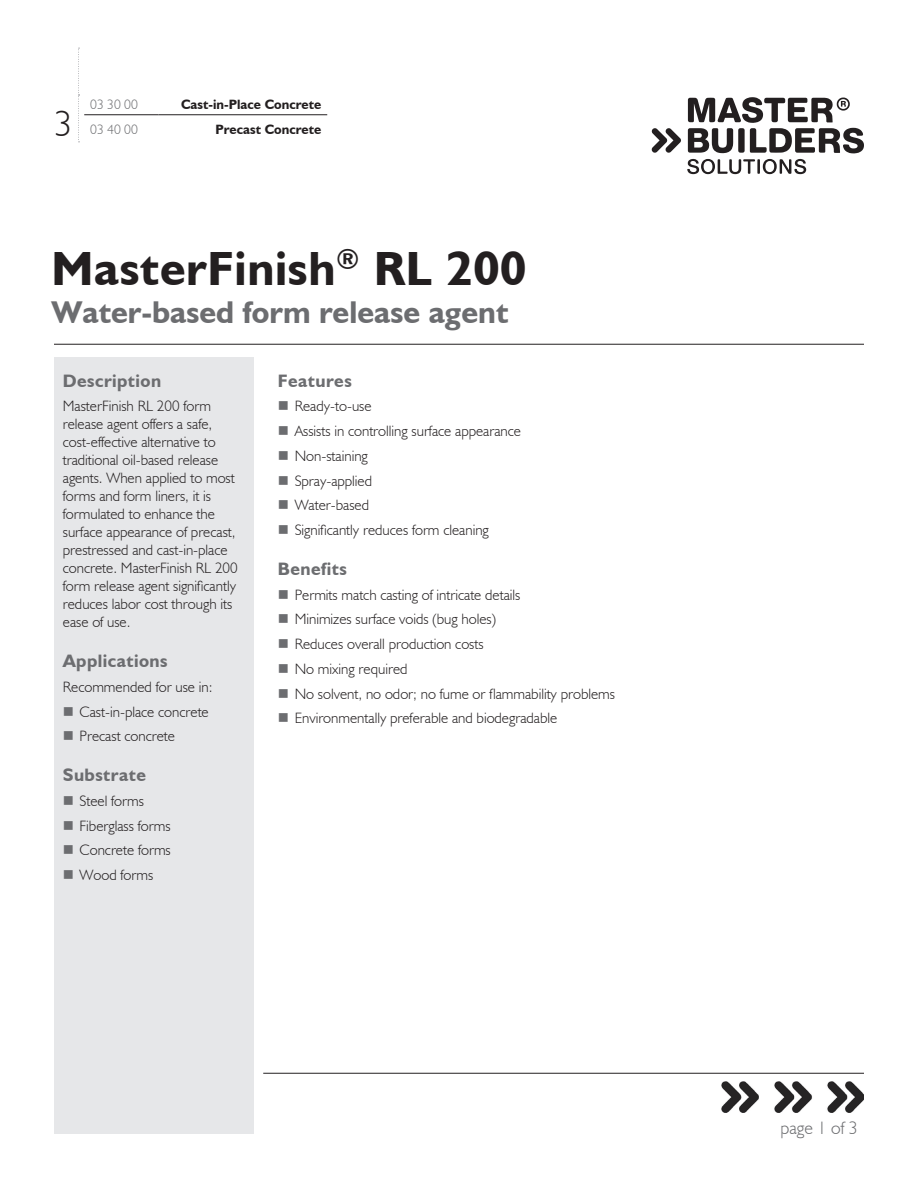
<style>
.page{position:relative;width:918px;height:1188px;background:#fff}
.page>*{position:absolute;margin:0;border:0;box-sizing:border-box;transform-origin:0 0}
.Product_Name{font:700 48px "Humanist 521 BT";letter-spacing:.015em;color:#231f20}
.Large_Numbers_-_Left{font:300 36px "Humanist 521 BT";color:#231f20}
.Gray_Descriptor_Subh{font:700 31.5px "Humanist 521 BT";color:#6c6d70}
.Section_Header{font:700 18px "Humanist 521 BT";letter-spacing:.025em;color:#6c6d70}
.Page_x_of_x{font:300 18px "Humanist 521 BT";color:#6c6d70}
.Pg__1_Left_Column_Bo{font:300 15px/18px "Humanist 521 BT";color:#231f20}
.Body{font:300 15px "Humanist 521 BT";color:#231f20}
.Bold_Description_-_R{font:700 13.5px "Humanist 521 BT";color:#231f20}
.Middle_Numbers_-_Gra{font:300 13.5px "Humanist 521 BT";color:#6c6d70}
</style>
<div class="page">
<hr style="left:54px;top:344px;width:810px;height:1px;background:#231f20">
<div style="left:54px;top:358px;width:200px;height:776px;background:#e6e7e9"></div>
<hr style="left:263px;top:1073px;width:601px;height:1px;background:#231f20">
<svg style="left:78px;top:48px;width:2px;height:94px"></svg>
<hr style="left:84px;top:114px;width:75px;height:1px;background:#231f20">
<hr style="left:159px;top:114px;width:168px;height:1px;background:#231f20">
<svg style="left:687px;top:159px;width:119px;height:15px"></svg>
<svg style="left:652px;top:128px;width:29px;height:25px"></svg>
<svg style="left:688px;top:97px;width:176px;height:56px"></svg>
<img style="left:721px;top:1081px;width:143px;height:31px">
<p class="Large_Numbers_-_Left" style="left:54px;top:101px;width:20px">3</p>
<p class="Middle_Numbers_-_Gra" style="left:90px;top:96px;width:49px">03 30 00</p>
<p class="Bold_Description_-_R" style="left:181px;top:96px;width:142px">Cast-in-Place Concrete</p>
<p class="Middle_Numbers_-_Gra" style="left:90px;top:121px;width:49px">03 40 00</p>
<p class="Bold_Description_-_R" style="left:215px;top:121px;width:107px">Precast Concrete</p>
<p class="Product_Name" style="left:52px;top:239px;width:476px">MasterFinish<sup>®</sup> RL 200</p>
<p class="Gray_Descriptor_Subh" style="left:52px;top:293px;width:458px">Water-based form release agent</p>
<p class="Section_Header" style="left:63px;top:369px;width:100px">Description</p>
<p class="Pg__1_Left_Column_Bo" style="left:63px;top:397px;width:176px">MasterFinish RL 200 form release agent offers a safe, cost-effective alternative to traditional oil-based release agents. When applied to most forms and form liners, it is formulated to enhance the surface appearance of precast, prestressed and cast-in-place concrete. MasterFinish RL 200 form release agent significantly reduces labor cost through its ease of use.</p>
<p class="Section_Header" style="left:63px;top:650px;width:106px">Applications</p>
<p class="Body" style="left:63px;top:678px;width:151px">Recommended for use in:</p>
<p class="Pg__1_Left_Column_Bo" style="left:80px;top:702px;width:131px">Cast-in-place concrete</p>
<p class="Pg__1_Left_Column_Bo" style="left:80px;top:727px;width:97px">Precast concrete</p>
<p class="Section_Header" style="left:63px;top:764px;width:85px">Substrate</p>
<p class="Pg__1_Left_Column_Bo" style="left:80px;top:791px;width:66px">Steel forms</p>
<p class="Pg__1_Left_Column_Bo" style="left:80px;top:816px;width:93px">Fiberglass forms</p>
<p class="Pg__1_Left_Column_Bo" style="left:80px;top:841px;width:93px">Concrete forms</p>
<p class="Pg__1_Left_Column_Bo" style="left:80px;top:866px;width:75px">Wood forms</p>
<p class="Section_Header" style="left:278px;top:369px;width:75px">Features</p>
<p class="Pg__1_Left_Column_Bo" style="left:295px;top:397px;width:78px">Ready-to-use</p>
<p class="Pg__1_Left_Column_Bo" style="left:295px;top:422px;width:228px">Assists in controlling surface appearance</p>
<p class="Pg__1_Left_Column_Bo" style="left:295px;top:446px;width:75px">Non-staining</p>
<p class="Pg__1_Left_Column_Bo" style="left:295px;top:471px;width:79px">Spray-applied</p>
<p class="Pg__1_Left_Column_Bo" style="left:295px;top:496px;width:76px">Water-based</p>
<p class="Pg__1_Left_Column_Bo" style="left:295px;top:521px;width:196px">Significantly reduces form cleaning</p>
<p class="Section_Header" style="left:278px;top:558px;width:70px">Benefits</p>
<p class="Pg__1_Left_Column_Bo" style="left:295px;top:585px;width:227px">Permits match casting of intricate details</p>
<p class="Pg__1_Left_Column_Bo" style="left:295px;top:610px;width:203px">Minimizes surface voids (bug holes)</p>
<p class="Pg__1_Left_Column_Bo" style="left:295px;top:635px;width:190px">Reduces overall production costs</p>
<p class="Pg__1_Left_Column_Bo" style="left:295px;top:659px;width:114px">No mixing required</p>
<p class="Pg__1_Left_Column_Bo" style="left:295px;top:684px;width:322px">No solvent, no odor; no fume or flammability problems</p>
<p class="Pg__1_Left_Column_Bo" style="left:295px;top:709px;width:264px">Environmentally preferable and biodegradable</p>
<p class="Page_x_of_x" style="left:781px;top:1117px;width:79px">page 1 of 3</p>
</div>
